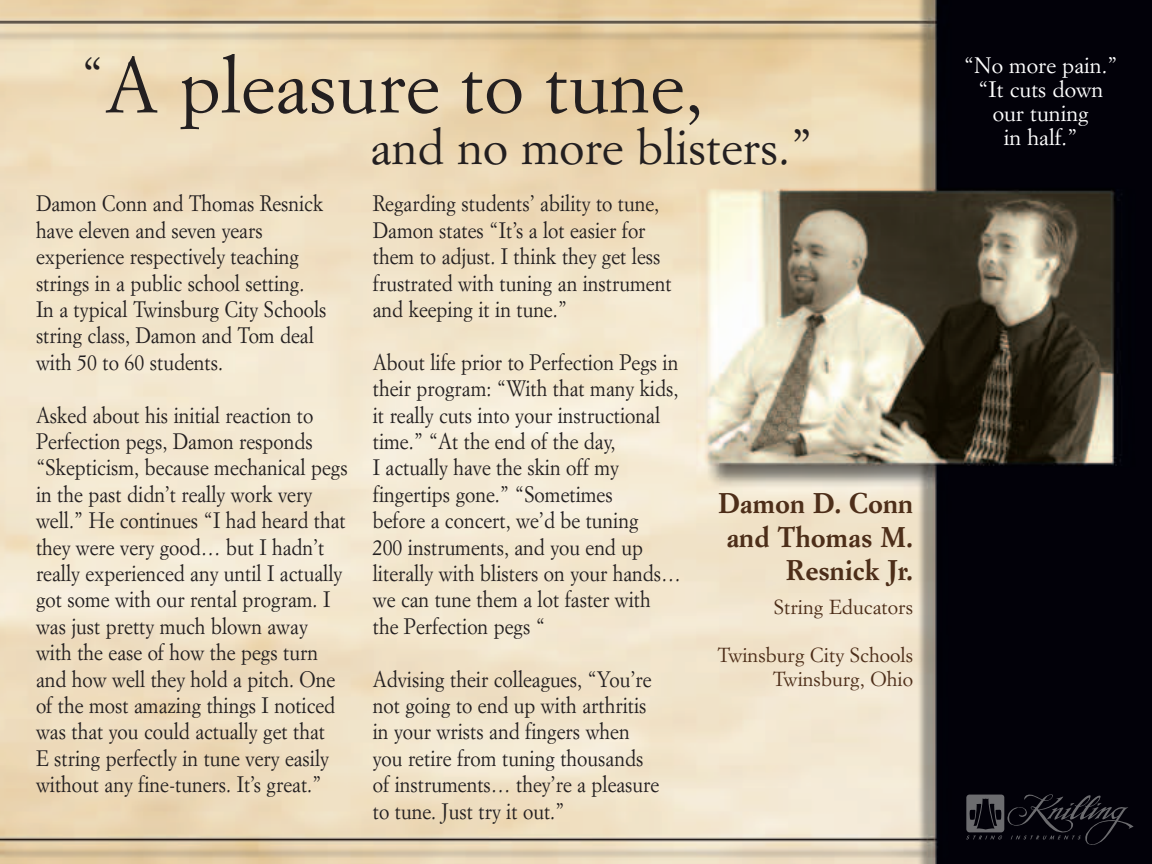
<style>
.page{position:relative;width:1152px;height:864px;background:#fff}
.page>*{position:absolute;margin:0;border:0;box-sizing:border-box;transform-origin:0 0}
.t1{font:76px "Simoncini Garamond";color:#231f20}
.t2{font:48px "Simoncini Garamond";color:#231f20}
.t3{font:700 28px/33.6px "Simoncini Garamond";color:#4d2e19;text-align:right}
.t4{font:22px/26.4px "Simoncini Garamond";color:#231f20;scale:.9 1}
.t5{font:22px/24px "Simoncini Garamond";color:#fff;text-align:center}
.t6{font:20px/24px "Simoncini Garamond";color:#4d2e19;text-align:right}
</style>
<div class="page">
<img style="left:0;top:0;width:1152px;height:864px">
<svg style="left:966px;top:794px;width:168px;height:54px;background:#17171e"></svg>
<h1 class="t1" style="left:81px;top:54px;width:623px"><sup>“</sup>A pleasure to tune,</h1>
<h2 class="t2" style="left:370px;top:127px;width:444px">and no more blisters.”</h2>
<p class="t4" style="left:36px;top:192px;width:324px">Damon Conn and Thomas Resnick have eleven and seven years experience respectively teaching strings in a public school setting.<br>In a typical Twinsburg City Schools string class, Damon and Tom deal with 50 to 60 students.</p>
<p class="t4" style="left:36px;top:403px;width:348px">Asked about his initial reaction to Perfection pegs, Damon responds “Skepticism, because mechanical pegs in the past didn’t really work very well.” He continues “I had heard that they were very good… but I hadn’t really experienced any until I actually got some with our rental program. I was just pretty much blown away with the ease of how the pegs turn and how well they hold a pitch. One of the most amazing things I noticed was that you could actually get that<br>E string perfectly in tune very easily without any fine-tuners. It’s great.”</p>
<p class="t4" style="left:373px;top:192px;width:333px">Regarding students’ ability to tune, Damon states “It’s a lot easier for them to adjust. I think they get less frustrated with tuning an instrument and keeping it in tune.”</p>
<p class="t4" style="left:373px;top:351px;width:344px">About life prior to Perfection Pegs in their program: “With that many kids, it really cuts into your instructional time.” “At the end of the day,<br>I actually have the skin off my fingertips gone.” “Sometimes<br>before a concert, we’d be tuning<br>200 instruments, and you end up literally with blisters on your hands… we can tune them a lot faster with the Perfection pegs “</p>
<p class="t4" style="left:373px;top:667px;width:320px">Advising their colleagues, “You’re not going to end up with arthritis in your wrists and fingers when you retire from tuning thousands of instruments… they’re a pleasure to tune. Just try it out.”</p>
<p class="t3" style="left:718px;top:489px;width:197px">Damon D. Conn and Thomas M.<br>Resnick Jr.</p>
<p class="t6" style="left:774px;top:596px;width:141px">String Educators</p>
<p class="t6" style="left:718px;top:644px;width:197px">Twinsburg City Schools<br>Twinsburg, Ohio</p>
<p class="t5" style="left:964px;top:55px;width:156px">“No more pain.” “It cuts down our tuning<br>in half.”</p>
</div>
